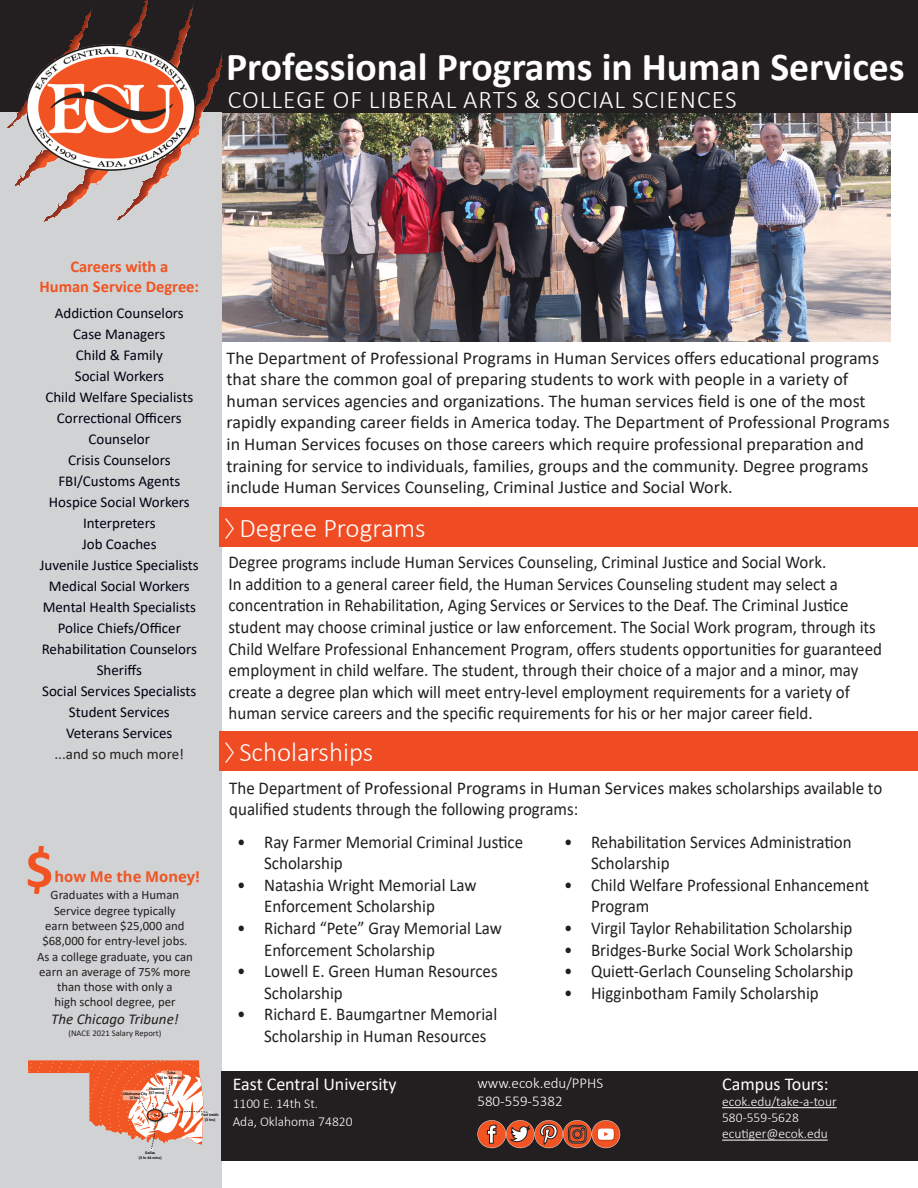
<style>
.page{position:relative;width:918px;height:1188px;background:#fff}
.page>*{position:absolute;margin:0;border:0;box-sizing:border-box;transform-origin:0 0}
.t1{font:700 55.5px "Calibri";color:#f15422}
.t2{font:700 39.75px "Calibri";color:#fff}
.t3{font:300 27px "Calibri";color:#fff}
.t4{font:300 25.5px "Calibri";letter-spacing:.04em;color:#fff}
.t5{font:18px/21.6px "Calibri";color:#231f20;scale:.94 1}
.t6{font:18px/21.6px "Calibri";color:#231f20}
.t7{font:18px "Calibri";color:#fff}
.t8{font:700 16.5px "Calibri";color:#f15422}
.t9{font:15px "Calibri";color:#000012}
.t10{font:300 15px "Calibri";color:#fff}
.t11{font:italic 15px "Calibri";color:#231f20}
.t12{font:15px "Calibri";color:#231f20}
.t13{font:700 14.85px "Open Sans";color:#f15422}
.t14{font:300 13.5px "Calibri";color:#fff}
.t15{font:12.75px/15.3px "Calibri";color:#231f20;text-align:center}
.t16{font:8.7px "Calibri";color:#231f20}
.t17{font:700 4.05px/4.8px "Calibri";color:#000;text-align:center}
.s1{font-family:"Candara";font-size:44.1px}
</style>
<div class="page">
<img style="left:221px;top:112px;width:670px;height:229px">
<div style="left:0;top:0;width:918px;height:112px;background:#231f20"></div>
<div style="left:0;top:112px;width:221px;height:1076px;background:#d1d2d4"></div>
<svg style="left:28px;top:1060px;width:183px;height:90px"></svg>
<svg style="left:7px;top:0;width:216px;height:221px"></svg>
<img style="left:27px;top:44px;width:170px;height:128px">
<div style="left:222px;top:1072px;width:696px;height:89px;background:#231f20"></div>
<hr style="left:722px;top:1107px;width:115px;height:1px;background:#fff">
<hr style="left:722px;top:1140px;width:106px;height:1px;background:#fff">
<svg style="left:477px;top:1120px;width:143px;height:28px"></svg>
<div style="left:220px;top:731px;width:698px;height:40px;background:#f04c24"></div>
<div style="left:220px;top:507px;width:698px;height:40px;background:#f04c24"></div>
<p class="t2" style="left:226px;top:39px;width:680px">Professional Programs in Human Services</p>
<p class="t4" style="left:228px;top:84px;width:510px">COLLEGE OF LIBERAL ARTS &amp; SOCIAL SCIENCES</p>
<p class="t8" style="left:70px;top:255px;width:99px">Careers with a</p>
<p class="t8" style="left:39px;top:274px;width:161px">Human Service Degree:</p>
<p class="t9" style="left:55px;top:303px;width:130px">Addiction Counselors</p>
<p class="t9" style="left:73px;top:324px;width:94px">Case Managers</p>
<p class="t9" style="left:76px;top:345px;width:88px">Child &amp; Family</p>
<p class="t9" style="left:75px;top:366px;width:91px">Social Workers</p>
<p class="t9" style="left:45px;top:387px;width:149px">Child Welfare Specialists</p>
<p class="t9" style="left:57px;top:408px;width:126px">Correctional Officers</p>
<p class="t9" style="left:89px;top:429px;width:63px">Counselor</p>
<p class="t9" style="left:68px;top:450px;width:104px">Crisis Counselors</p>
<p class="t9" style="left:58px;top:471px;width:123px">FBI/Customs Agents</p>
<p class="t9" style="left:49px;top:492px;width:142px">Hospice Social Workers</p>
<p class="t9" style="left:83px;top:513px;width:74px">Interpreters</p>
<p class="t9" style="left:82px;top:534px;width:76px">Job Coaches</p>
<p class="t9" style="left:40px;top:555px;width:160px">Juvenile Justice Specialists</p>
<p class="t9" style="left:49px;top:576px;width:142px">Medical Social Workers</p>
<p class="t9" style="left:43px;top:597px;width:155px">Mental Health Specialists</p>
<p class="t9" style="left:58px;top:618px;width:125px">Police Chiefs/Officer</p>
<p class="t9" style="left:42px;top:639px;width:157px">Rehabilitation Counselors</p>
<p class="t9" style="left:97px;top:660px;width:47px">Sheriffs</p>
<p class="t9" style="left:42px;top:681px;width:156px">Social Services Specialists</p>
<p class="t9" style="left:69px;top:702px;width:102px">Student Services</p>
<p class="t9" style="left:66px;top:723px;width:108px">Veterans Services</p>
<p class="t12" style="left:55px;top:744px;width:131px">...and so much more!</p>
<p class="t1" style="left:26px;top:830px;width:30px">$</p>
<p class="t13" style="left:54px;top:866px;width:147px">how Me the Money!</p>
<p class="t15" style="left:37px;top:887px;width:157px">Graduates with a Human<br>Service degree typically<br>earn between $25,000 and $68,000 for entry-level jobs.<br>As a college graduate, you can earn an average of 75% more than those with only a</p>
<p class="t15" style="left:54px;top:994px;width:123px">high school degree, per</p>
<p class="t11" style="left:51px;top:1009px;width:129px">The Chicago Tribune!</p>
<p class="t16" style="left:68px;top:1028px;width:95px">(NACE 2021 Salary Report)</p>
<p class="t6" style="left:227px;top:346px;width:665px">The Department of Professional Programs in Human Services offers educational programs that share the common goal of preparing students to work with people in a variety of human services agencies and organizations. The human services field is one of the most rapidly expanding career fields in America today. The Department of Professional Programs in Human Services focuses on those careers which require professional preparation and training for service to individuals, families, groups and the community. Degree programs include Human Services Counseling, Criminal Justice and Social Work.</p>
<p class="t3" style="left:224px;top:512px;width:203px"><span class="s1">&gt;</span> Degree Programs</p>
<p class="t5" style="left:229px;top:551px;width:697px">Degree programs include Human Services Counseling, Criminal Justice and Social Work.<br>In addition to a general career field, the Human Services Counseling student may select a concentration in Rehabilitation, Aging Services or Services to the Deaf. The Criminal Justice student may choose criminal justice or law enforcement. The Social Work program, through its Child Welfare Professional Enhancement Program, offers students opportunities for guaranteed employment in child welfare. The student, through their choice of a major and a minor, may create a degree plan which will meet entry-level employment requirements for a variety of human service careers and the specific requirements for his or her major career field.</p>
<p class="t3" style="left:224px;top:736px;width:151px"><span class="s1">&gt;</span> Scholarships</p>
<p class="t5" style="left:229px;top:777px;width:696px">The Department of Professional Programs in Human Services makes scholarships available to qualified students through the following programs:</p>
<p class="t5" style="left:264px;top:830px;width:277px;text-indent:-27px">• Ray Farmer Memorial Criminal Justice<br>Scholarship</p>
<p class="t5" style="left:264px;top:874px;width:227px;text-indent:-27px">• Natashia Wright Memorial Law<br>Enforcement Scholarship</p>
<p class="t5" style="left:264px;top:917px;width:254px;text-indent:-27px">• Richard “Pete” Gray Memorial Law<br>Enforcement Scholarship</p>
<p class="t5" style="left:264px;top:960px;width:250px;text-indent:-27px">• Lowell E. Green Human Resources<br>Scholarship</p>
<p class="t5" style="left:264px;top:1003px;width:249px;text-indent:-27px">• Richard E. Baumgartner Memorial<br>Scholarship in Human Resources</p>
<p class="t5" style="left:591px;top:830px;width:279px;text-indent:-27px">• Rehabilitation Services Administration<br>Scholarship</p>
<p class="t5" style="left:591px;top:874px;width:297px;text-indent:-27px">• Child Welfare Professional Enhancement<br>Program</p>
<p class="t5" style="left:564px;top:917px;width:308px">• Virgil Taylor Rehabilitation Scholarship</p>
<p class="t5" style="left:564px;top:938px;width:309px">• Bridges-Burke Social Work Scholarship</p>
<p class="t5" style="left:564px;top:960px;width:309px">• Quiett-Gerlach Counseling Scholarship</p>
<p class="t5" style="left:564px;top:982px;width:273px">• Higginbotham Family Scholarship</p>
<p class="t17" style="left:160px;top:1070px;width:24px">Tulsa<br>(2 hr 34 mins)</p>
<p class="t17" style="left:149px;top:1086px;width:17px;text-align:left">Shawnee (57 mins)</p>
<p class="t17" style="left:123px;top:1091px;width:26px">Oklahoma City (2 hrs)</p>
<p class="t17" style="left:139px;top:1150px;width:24px">Dallas<br>(3 hr 44 mins)</p>
<p class="t17" style="left:202px;top:1113px;width:19px">Fort Smith (3 hrs)</p>
<p class="t7" style="left:233px;top:1071px;width:166px">East Central University</p>
<p class="t14" style="left:233px;top:1095px;width:87px">1100 E. 14th St.</p>
<p class="t14" style="left:233px;top:1113px;width:121px">Ada, Oklahoma 74820</p>
<p class="t10" style="left:477px;top:1073px;width:127px">www.ecok.edu/PPHS</p>
<p class="t10" style="left:477px;top:1091px;width:87px">580-559-5382</p>
<p class="t7" style="left:722px;top:1071px;width:108px">Campus Tours:</p>
<p class="t14" style="left:722px;top:1093px;width:116px">ecok.edu/take-a-tour</p>
<p class="t14" style="left:722px;top:1109px;width:78px">580-559-5628</p>
<p class="t14" style="left:722px;top:1126px;width:107px">ecutiger@ecok.edu</p>
</div>
